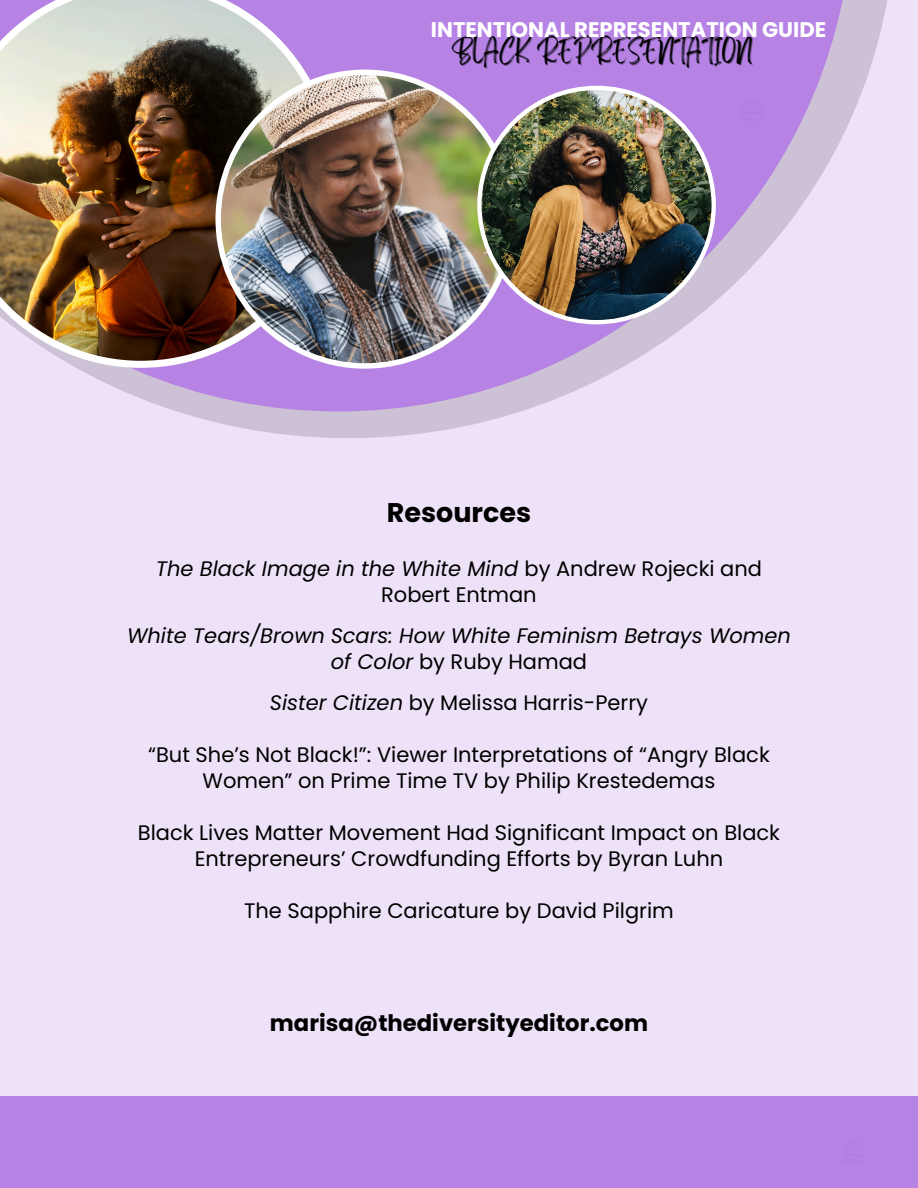
<style>
.page{position:relative;width:918px;height:1188px;background:#eee2f8}
.page>*{position:absolute;margin:0;border:0;box-sizing:border-box;transform-origin:0 0}
.t1{font:700 27px "Poppins";color:#000}
.t2{font:700 22.65px "Poppins";color:#000}
.t3{font:700 21.15px "Poppins";color:#fff}
.t4{font:21px/26px "Poppins";color:#000;text-align:center}
.t5{font:italic 21px/26px "Poppins";color:#000;text-align:center}
.t6{font:18px "Brightwall";color:#000}
.s1{font-style:italic}
.s2{font-style:normal}
</style>
<div class="page">
<div style="left:0;top:1096px;width:918px;height:92px;background:#b683e4"></div>
<svg style="left:176px;top:0;width:711px;height:438px"></svg>
<svg style="left:77px;top:0;width:776px;height:411px;fill:#b683e4"></svg>
<img style="left:0;top:0;width:335px;height:368px">
<img style="left:215px;top:70px;width:300px;height:299px">
<img style="left:477px;top:86px;width:239px;height:238px">
<div style="left:726px;top:83px;width:53px;height:53px;background:#b683e4"></div>
<p class="t3" style="left:431px;top:15px;width:397px">INTENTIONAL REPRESENTATION GUIDE</p>
<h4 class="t6" style="left:452px;top:45px;width:302px">BLACK REPRESENTATION</h4>
<p class="t1" style="left:387px;top:494px;width:146px">Resources</p>
<p class="t4" style="left:156px;top:556px;width:608px"><span class="s1">The Black Image in the White Mind</span> by Andrew Rojecki and<br>Robert Entman</p>
<h1 class="t5" style="left:127px;top:623px;width:665px">White Tears/Brown Scars: How White Feminism Betrays Women of Color <span class="s2">by Ruby Hamad</span></h1>
<h4 class="t4" style="left:270px;top:690px;width:380px"><span class="s1">Sister Citizen</span> by Melissa Harris-Perry</h4>
<h4 class="t4" style="left:148px;top:742px;width:623px">“But She’s Not Black!”: Viewer Interpretations of “Angry Black<br>Women” on Prime Time TV by Philip Krestedemas</h4>
<h4 class="t4" style="left:138px;top:820px;width:644px">Black Lives Matter Movement Had Significant Impact on Black<br>Entrepreneurs’ Crowdfunding Efforts by Byran Luhn</h4>
<h4 class="t4" style="left:244px;top:898px;width:431px">The Sapphire Caricature by David Pilgrim</h4>
<p class="t2" style="left:270px;top:1007px;width:380px">marisa@thediversityeditor.com</p>
</div>
